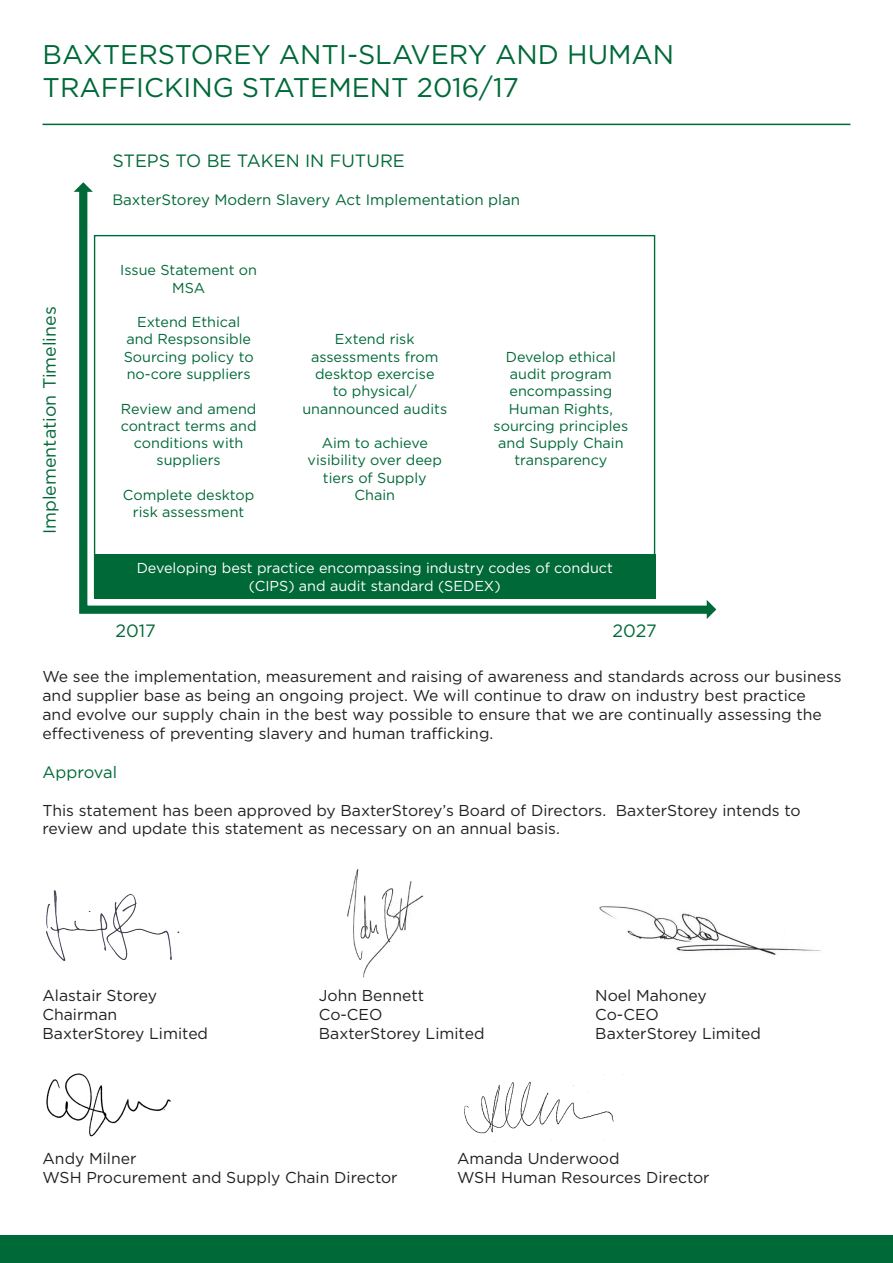
<style>
.page{position:relative;width:893px;height:1263px;background:#fff}
.page>*{position:absolute;margin:0;border:0;box-sizing:border-box;transform-origin:0 0}
.t1{font:27px/32.4px "Gotham";color:#006938}
.t2{font:17.85px "Gotham";color:#006938}
.t3{font:16.5px "Gotham";color:#006938}
.t4{font:15.75px/18.9px "Gotham";color:#231f20}
.t5{font:15px "Gotham";color:#006938}
.t6{font:14.4px/17.2px "Gotham";color:#006938;text-align:center}
.t7{font:14.4px/17.2px "Gotham";color:#fff;text-align:center}
</style>
<div class="page">
<img style="left:347px;top:868px;width:77px;height:110px">
<svg style="left:79px;top:192px;width:628px;height:426px"></svg>
<div style="left:94px;top:554px;width:561px;height:45px;background:#006938"></div>
<svg style="left:74px;top:182px;width:19px;height:10px"></svg>
<svg style="left:707px;top:600px;width:9px;height:19px"></svg>
<div style="left:0;top:1235px;width:893px;height:28px;background:#006938"></div>
<hr style="left:43px;top:124px;width:807px;height:1px;background:#006938">
<img style="left:46px;top:890px;width:134px;height:71px">
<img style="left:599px;top:906px;width:222px;height:49px">
<img style="left:46px;top:1073px;width:125px;height:64px">
<img style="left:464px;top:1074px;width:150px;height:68px">
<p class="t1" style="left:43px;top:38px;width:633px">BAXTERSTOREY ANTI-SLAVERY AND HUMAN<br>TRAFFICKING STATEMENT 2016/17</p>
<p class="t2" style="left:38px;top:534px;width:229px;rotate:-90deg">Implementation Timelines</p>
<p class="t2" style="left:112px;top:150px;width:294px">STEPS TO BE TAKEN IN FUTURE</p>
<p class="t5" style="left:112px;top:190px;width:409px">BaxterStorey Modern Slavery Act Implementation plan</p>
<p class="t6" style="left:120px;top:261px;width:138px">Issue Statement on<br>MSA</p>
<p class="t6" style="left:124px;top:313px;width:131px">Extend Ethical and Respsonsible<br>Sourcing policy to no-core suppliers</p>
<p class="t6" style="left:121px;top:399px;width:137px">Review and amend contract terms and conditions with suppliers</p>
<p class="t6" style="left:123px;top:486px;width:133px">Complete desktop risk assessment</p>
<p class="t6" style="left:302px;top:330px;width:146px">Extend risk assessments from desktop exercise<br>to physical/ unannounced audits</p>
<p class="t6" style="left:308px;top:434px;width:136px">Aim to achieve visibility over deep tiers of Supply<br>Chain</p>
<p class="t6" style="left:494px;top:348px;width:136px">Develop ethical audit program encompassing<br>Human Rights, sourcing principles and Supply Chain transparency</p>
<p class="t7" style="left:137px;top:559px;width:478px">Developing best practice encompassing industry codes of conduct (CIPS) and audit standard (SEDEX)</p>
<p class="t2" style="left:115px;top:619px;width:42px">2017</p>
<p class="t2" style="left:612px;top:619px;width:46px">2027</p>
<p class="t4" style="left:43px;top:667px;width:801px">We see the implementation, measurement and raising of awareness and standards across our business and supplier base as being an ongoing project. We will continue to draw on industry best practice<br>and evolve our supply chain in the best way possible to ensure that we are continually assessing the effectiveness of preventing slavery and human trafficking.</p>
<p class="t3" style="left:43px;top:761px;width:76px">Approval</p>
<p class="t4" style="left:43px;top:800px;width:760px">This statement has been approved by BaxterStorey’s Board of Directors. BaxterStorey intends to review and update this statement as necessary on an annual basis.</p>
<p class="t4" style="left:43px;top:986px;width:116px">Alastair Storey</p>
<p class="t4" style="left:43px;top:1005px;width:76px">Chairman</p>
<p class="t4" style="left:43px;top:1024px;width:167px">BaxterStorey Limited</p>
<p class="t4" style="left:319px;top:986px;width:107px">John Bennett</p>
<p class="t4" style="left:319px;top:1005px;width:167px">Co-CEO<br>BaxterStorey Limited</p>
<p class="t4" style="left:595px;top:986px;width:113px">Noel Mahoney</p>
<p class="t4" style="left:595px;top:1005px;width:65px">Co-CEO</p>
<p class="t4" style="left:595px;top:1024px;width:167px">BaxterStorey Limited</p>
<p class="t4" style="left:43px;top:1149px;width:95px">Andy Milner</p>
<p class="t4" style="left:43px;top:1167px;width:357px">WSH Procurement and Supply Chain Director</p>
<p class="t4" style="left:457px;top:1149px;width:164px">Amanda Underwood</p>
<p class="t4" style="left:457px;top:1167px;width:254px">WSH Human Resources Director</p>
</div>
